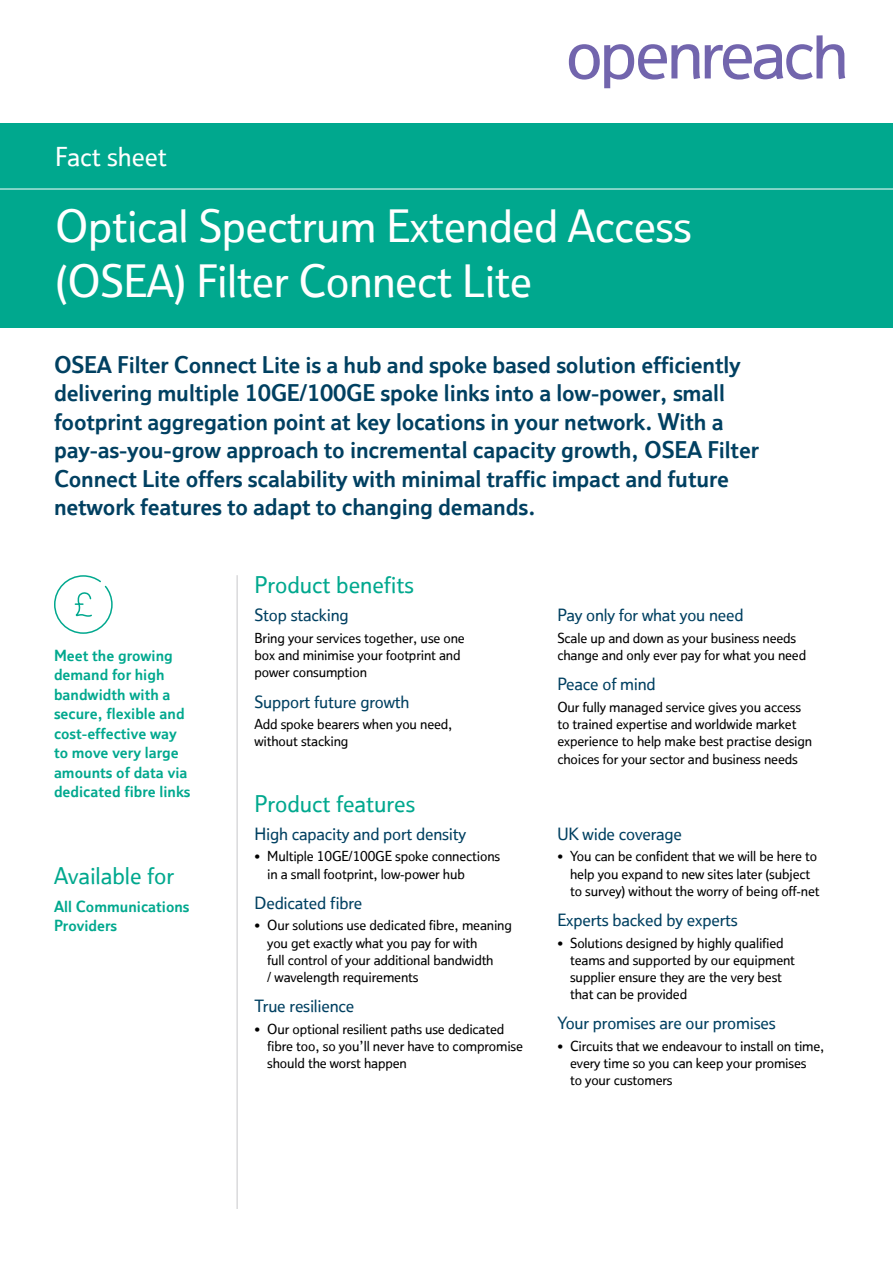
<style>
.page{position:relative;width:893px;height:1263px;background:#fff}
.page>*{position:absolute;margin:0;border:0;box-sizing:border-box;transform-origin:0 0}
.t1{font:500 43.5px/55.5px "Openreach";letter-spacing:-.01em;color:#fff}
.t2{font:500 25.5px "Openreach";color:#fff}
.t3{font:700 22.5px/28.5px "Openreach";letter-spacing:-.01em;color:#004061}
.t4{font:500 22.5px "Openreach";color:#00a88e}
.t5{font:500 16.5px "Openreach";letter-spacing:-.01em;color:#004061}
.t6{font:700 15px/19.5px "Openreach";color:#00a88e}
.t7{font:500 13.5px/17.2px "Openreach";letter-spacing:-.01em;color:#000}
</style>
<div class="page">
<div style="left:0;top:124px;width:893px;height:204px;background:#00a88e"></div>
<hr style="left:0;top:189px;width:893px;height:1px;background:#fff">
<svg style="left:569px;top:35px;width:276px;height:53px"></svg>
<hr style="left:237px;top:575px;width:1px;height:634px;background:#c7c8ca">
<svg style="left:54px;top:575px;width:59px;height:59px"></svg>
<h2 class="t2" style="left:55px;top:142px;width:113px">Fact sheet</h2>
<h1 class="t1" style="left:55px;top:197px;width:638px">Optical Spectrum Extended Access (OSEA) Filter Connect Lite</h1>
<p class="t3" style="left:54px;top:350px;width:706px">OSEA Filter Connect Lite is a hub and spoke based solution efficiently delivering multiple 10GE/100GE spoke links into a low-power, small footprint aggregation point at key locations in your network. With a pay-as-you-grow approach to incremental capacity growth, OSEA Filter Connect Lite offers scalability with minimal traffic impact and future network features to adapt to changing demands.</p>
<p class="t6" style="left:54px;top:645px;width:138px">Meet the growing demand for high bandwidth with a secure, flexible and cost-effective way to move very large amounts of data via dedicated fibre links</p>
<h3 class="t4" style="left:54px;top:862px;width:122px">Available for</h3>
<p class="t6" style="left:54px;top:896px;width:137px">All Communications<br>Providers</p>
<h3 class="t4" style="left:254px;top:572px;width:161px">Product benefits</h3>
<p class="t5" style="left:254px;top:606px;width:96px">Stop stacking</p>
<p class="t7" style="left:254px;top:629px;width:212px">Bring your services together, use one box and minimise your footprint and power consumption</p>
<p class="t5" style="left:254px;top:692px;width:156px">Support future growth</p>
<p class="t7" style="left:254px;top:715px;width:199px">Add spoke bearers when you need, without stacking</p>
<h3 class="t4" style="left:254px;top:790px;width:162px">Product features</h3>
<p class="t5" style="left:254px;top:824px;width:213px">High capacity and port density</p>
<p class="t7" style="left:267px;top:848px;width:234px;text-indent:-13px">• Multiple 10GE/100GE spoke connections in a small footprint, low-power hub</p>
<p class="t5" style="left:254px;top:893px;width:109px">Dedicated fibre</p>
<p class="t7" style="left:267px;top:916px;width:246px;text-indent:-13px">• Our solutions use dedicated fibre, meaning you get exactly what you pay for with<br>full control of your additional bandwidth<br>/ wavelength requirements</p>
<p class="t5" style="left:254px;top:996px;width:101px">True resilience</p>
<p class="t7" style="left:267px;top:1020px;width:257px;text-indent:-13px">• Our optional resilient paths use dedicated fibre too, so you’ll never have to compromise should the worst happen</p>
<p class="t5" style="left:557px;top:606px;width:188px">Pay only for what you need</p>
<p class="t7" style="left:557px;top:629px;width:250px">Scale up and down as your business needs change and only ever pay for what you need</p>
<p class="t5" style="left:557px;top:674px;width:100px">Peace of mind</p>
<p class="t7" style="left:557px;top:698px;width:256px">Our fully managed service gives you access to trained expertise and worldwide market experience to help make best practise design choices for your sector and business needs</p>
<p class="t5" style="left:557px;top:824px;width:126px">UK wide coverage</p>
<p class="t7" style="left:570px;top:848px;width:251px;text-indent:-13px">• You can be confident that we will be here to help you expand to new sites later (subject to survey) without the worry of being off-net</p>
<p class="t5" style="left:557px;top:910px;width:182px">Experts backed by experts</p>
<p class="t7" style="left:570px;top:934px;width:226px;text-indent:-13px">• Solutions designed by highly qualified teams and supported by our equipment supplier ensure they are the very best that can be provided</p>
<p class="t5" style="left:557px;top:1014px;width:220px">Your promises are our promises</p>
<p class="t7" style="left:570px;top:1037px;width:256px;text-indent:-13px">• Circuits that we endeavour to install on time, every time so you can keep your promises<br>to your customers</p>
</div>
